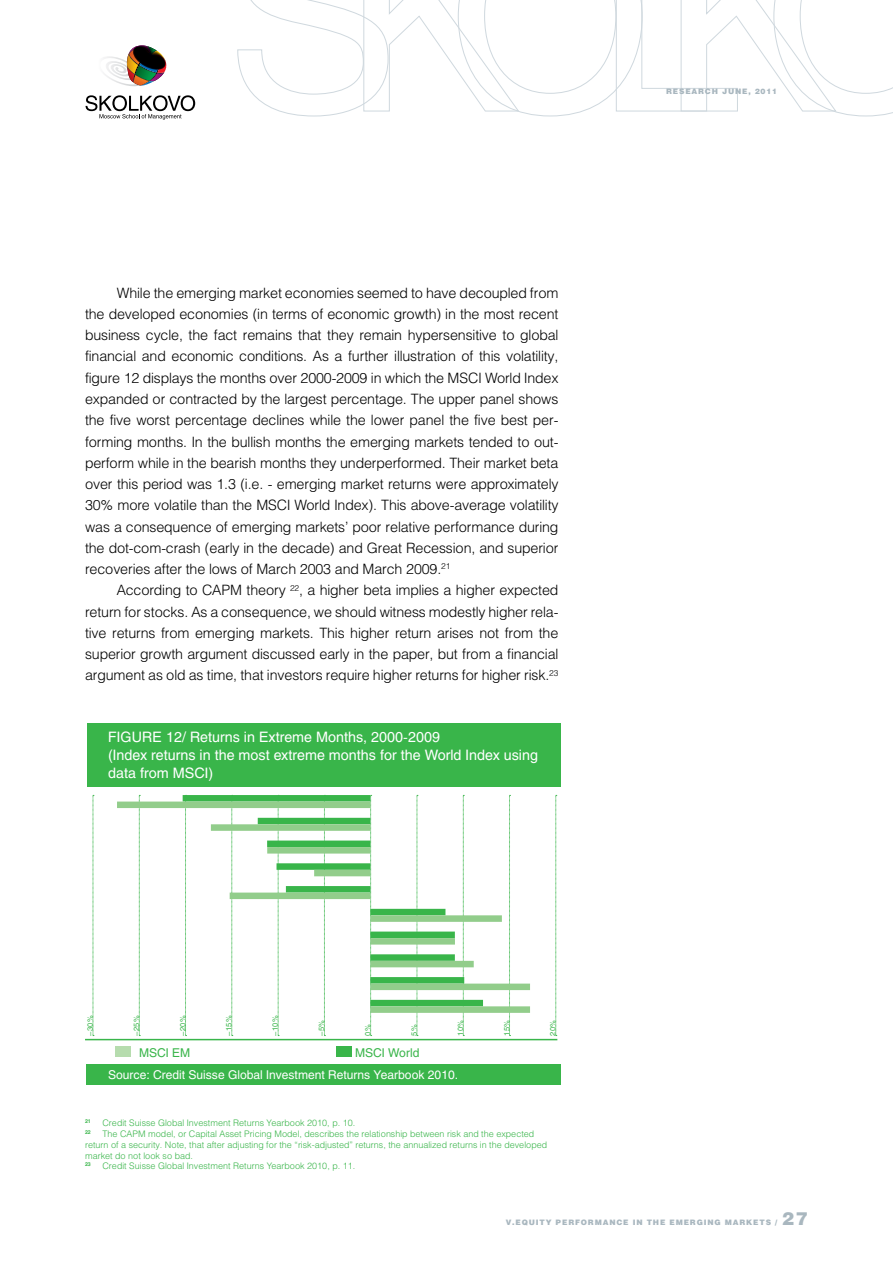
<style>
.page{position:relative;width:893px;height:1263px;background:#fff}
.page>*{position:absolute;margin:0;border:0;box-sizing:border-box;transform-origin:0 0}
.t1{font:900 18px "Helios";color:#a9b7bf}
.t2{font:300 14.25px/21.3px "Helios";letter-spacing:-.01em;color:#000;text-align:justify}
.t3{font:14.25px/18px "Helios";color:#fff}
.t4{font:12px "Helios";color:#fff}
.t5{font:12px "Helios";color:#39b54a}
.t6{font:300 9px/10.8px "Helios";color:#39b54a}
.t7{font:900 7.5px "Helios";letter-spacing:.11em;color:#a9b7bf}
.t8{font:7.5px "Helios";letter-spacing:.04em;color:#39b54a}
.t9{font:700 5.25px "Helios";color:#39b54a}
</style>
<div class="page">
<svg style="left:237px;top:0;width:656px;height:116px"></svg>
<svg style="left:104px;top:45px;width:63px;height:42px"></svg>
<svg style="left:86px;top:95px;width:109px;height:25px"></svg>
<div style="left:87px;top:723px;width:473px;height:64px;background:#39b54a"></div>
<div style="left:87px;top:1064px;width:474px;height:21px;background:#39b54a"></div>
<svg style="left:93px;top:795px;width:1px;height:241px"></svg>
<svg style="left:139px;top:795px;width:1px;height:241px"></svg>
<svg style="left:185px;top:1013px;width:2px;height:23px"></svg>
<svg style="left:232px;top:1013px;width:1px;height:23px"></svg>
<svg style="left:278px;top:1013px;width:1px;height:23px"></svg>
<svg style="left:324px;top:1013px;width:1px;height:23px"></svg>
<svg style="left:370px;top:1013px;width:2px;height:23px"></svg>
<svg style="left:417px;top:1013px;width:1px;height:23px"></svg>
<svg style="left:463px;top:1013px;width:1px;height:23px"></svg>
<svg style="left:509px;top:795px;width:1px;height:241px"></svg>
<svg style="left:556px;top:795px;width:1px;height:241px"></svg>
<hr style="left:85px;top:1039px;width:472px;height:1px;background:#39b54a">
<div style="left:115px;top:1047px;width:16px;height:10px;background:#b6dcae"></div>
<div style="left:336px;top:1047px;width:15px;height:10px;background:#39b54a"></div>
<svg style="left:183px;top:795px;width:282px;height:6px;fill:#39b54a"></svg>
<svg style="left:117px;top:801px;width:413px;height:212px"></svg>
<p class="t2" style="left:85px;top:282px;width:475px;text-indent:32px">While the emerging market economies seemed to have decoupled from the developed economies (in terms of economic growth) in the most recent business cycle, the fact remains that they remain hypersensitive to global financial and economic conditions. As a further illustration of this volatility, figure 12 displays the months over 2000-2009 in which the MSCI World Index expanded or contracted by the largest percentage. The upper panel shows the five worst percentage declines while the lower panel the five best per&shy;forming months. In the bullish months the emerging markets tended to out&shy;perform while in the bearish months they underperformed. Their market beta over this period was 1.3 (i.e. - emerging market returns were approximately 30% more volatile than the MSCI World Index). This above-average volatility was a consequence of emerging markets’ poor relative performance during the dot-com-crash (early in the decade) and Great Recession, and superior recoveries after the lows of March 2003 and March 2009.<sup>21</sup></p>
<p class="t2" style="left:85px;top:579px;width:475px;text-indent:32px">According to CAPM theory <sup>22</sup>, a higher beta implies a higher expected return for stocks. As a consequence, we should witness modestly higher rela&shy;tive returns from emerging markets. This higher return arises not from the superior growth argument discussed early in the paper, but from a financial argument as old as time, that investors require higher returns for higher risk.<sup>23</sup></p>
<p class="t3" style="left:108px;top:727px;width:431px">Figure 12/ Returns in Extreme Months, 2000-2009<br>(Index returns in the most extreme months for the World Index using data from MSCI)</p>
<p class="t8" style="left:85px;top:1036px;width:22px;rotate:-90deg">–30%</p>
<p class="t8" style="left:132px;top:1036px;width:22px;rotate:-90deg">–25%</p>
<p class="t8" style="left:178px;top:1036px;width:22px;rotate:-90deg">–20%</p>
<p class="t8" style="left:224px;top:1036px;width:22px;rotate:-90deg">–15%</p>
<p class="t8" style="left:270px;top:1036px;width:22px;rotate:-90deg">–10%</p>
<p class="t8" style="left:317px;top:1036px;width:17px;rotate:-90deg">–5%</p>
<p class="t8" style="left:363px;top:1036px;width:13px;rotate:-90deg">0%</p>
<p class="t8" style="left:409px;top:1036px;width:13px;rotate:-90deg">5%</p>
<p class="t8" style="left:456px;top:1036px;width:17px;rotate:-90deg">10%</p>
<p class="t8" style="left:502px;top:1036px;width:17px;rotate:-90deg">15%</p>
<p class="t8" style="left:548px;top:1036px;width:17px;rotate:-90deg">20%</p>
<p class="t5" style="left:106px;top:1045px;width:22px">M</p>
<p class="t5" style="left:149px;top:1045px;width:52px">SCI EMM</p>
<p class="t5" style="left:365px;top:1045px;width:56px">SCI World</p>
<p class="t4" style="left:108px;top:1067px;width:352px">Source: Credit Suisse Global Investment Returns Yearbook 2010.</p>
<p class="t9" style="left:85px;top:1118px;width:7px">21</p>
<p class="t6" style="left:102px;top:1117px;width:254px">Credit Suisse Global Investment Returns Yearbook 2010, p. 10.</p>
<p class="t9" style="left:85px;top:1129px;width:7px">22</p>
<p class="t6" style="left:85px;top:1128px;width:464px;text-indent:17px">The CAPM model, or Capital Asset Pricing Model, describes the relationship between risk and the expected return of a security. Note, that after adjusting for the “risk-adjusted” returns, the annualized returns in the developed market do not look so bad.</p>
<p class="t9" style="left:85px;top:1161px;width:7px">23</p>
<p class="t6" style="left:102px;top:1161px;width:254px">Credit Suisse Global Investment Returns Yearbook 2010, p. 11.</p>
<p class="t7" style="left:666px;top:86px;width:113px">RESEARCH JUNE, 2011</p>
<p class="t7" style="left:506px;top:1217px;width:273px">V.EQUITY PERFORMANCE IN THE EM ERGING MARKETS /</p>
<p class="t1" style="left:782px;top:1206px;width:27px">27</p>
</div>
